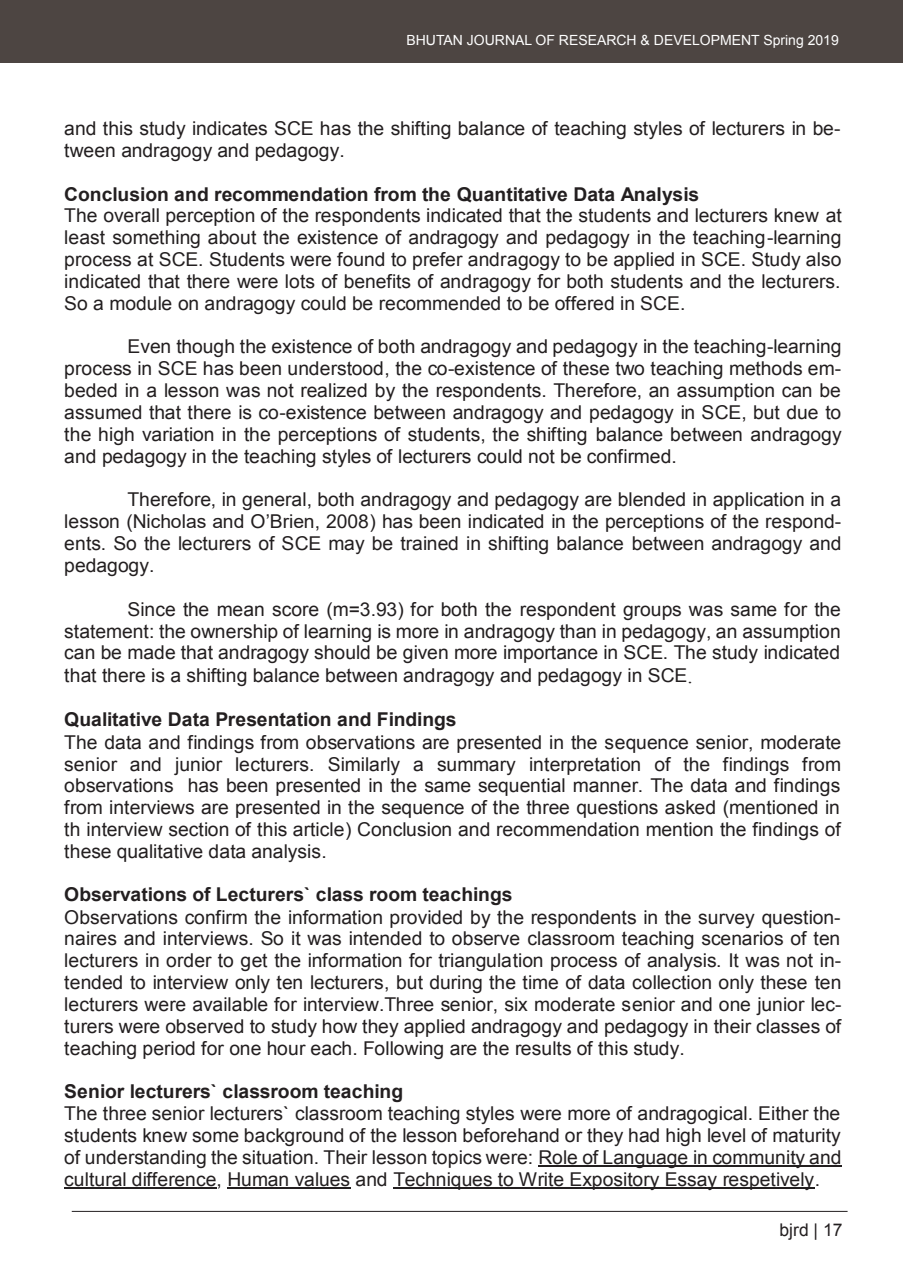
<style>
.page{position:relative;width:903px;height:1275px;background:#fff}
.page>*{position:absolute;margin:0;border:0;box-sizing:border-box;transform-origin:0 0}
.t1{font:19.07px/21.9px "Arial";color:#231f20;text-align:justify}
.t2{font:700 19.07px "Arial";color:#231f20}
.t3{font:17.5px "Arial";color:#231f20}
.t4{font:14px "Arial";color:#fff}
.s1{font-style:inherit}
.s2{font-family:"Times New Roman";font-size:20.65px}
</style>
<div class="page">
<div style="left:1px;top:1px;width:901px;height:62px;background:#4d4542"></div>
<hr style="left:72px;top:1211px;width:775px;height:1px;background:#231f20">
<hr style="left:0;top:1px;width:1px;height:62px;background:#4d4542">
<hr style="left:538px;top:1166px;width:304px;height:1px;background:#231f20">
<hr style="left:64px;top:1188px;width:152px;height:1px;background:#231f20">
<hr style="left:227px;top:1188px;width:123px;height:1px;background:#231f20">
<hr style="left:393px;top:1188px;width:422px;height:1px;background:#231f20">
<p class="t4" style="left:406px;top:31px;width:434px">BHUTAN JOURNAL OF RESEARCH &amp; DEVELOPMENT Spring 2019</p>
<p class="t1" style="left:64px;top:118px;width:778px">and this study indicates SCE has the shifting balance of teaching styles of lecturers in be&shy;tween andragogy and pedagogy.</p>
<p class="t2" style="left:64px;top:181px;width:636px">Conclusion and recommendation from the Quantitative Data Analysis</p>
<p class="t1" style="left:64px;top:205px;width:779px">The overall perception of the respondents indicated that the students and lecturers knew at least something about the existence of andragogy and pedagogy in the teaching-learning process at SCE. Students were found to prefer andragogy to be applied in SCE. Study also indicated that there were lots of benefits of andragogy for both students and the lecturers.<br>So a module on andragogy could be recommended to be offered in SCE.</p>
<p class="t1" style="left:64px;top:336px;width:779px;text-indent:63px">Even though the existence of both andragogy and pedagogy in the teaching-learning process in SCE has been understood, the co-existence of these two teaching methods em&shy;beded in a lesson was not realized by the respondents. Therefore, an assumption can be assumed that there is co-existence between andragogy and pedagogy in SCE, but due to the high variation in the perceptions of students, the shifting balance between andragogy and pedagogy in the teaching styles of lecturers could not be confirmed.</p>
<p class="t1" style="left:64px;top:489px;width:779px;text-indent:63px">Therefore, in general, both andragogy and pedagogy are blended in application in a lesson (<span class="s1">Nicholas and O’Brien, 2008</span>) has been indicated in the perceptions of the respond&shy;ents. So the lecturers of SCE may be trained in shifting balance between andragogy and pedagogy.</p>
<p class="t1" style="left:64px;top:598px;width:778px;text-indent:63px">Since the mean score (m=3.93) for both the respondent groups was same for the statement: the ownership of learning is more in andragogy than in pedagogy, an assumption can be made that andragogy should be given more importance in SCE. The study indicated that there is a shifting balance between andragogy and pedagogy in SCE<span class="s2">.</span></p>
<p class="t2" style="left:64px;top:707px;width:394px">Qualitative Data Presentation and Findings</p>
<p class="t1" style="left:64px;top:731px;width:778px">The data and findings from observations are presented in the sequence senior, moderate senior and junior lecturers. Similarly a summary interpretation of the findings from observations has been presented in the same sequential manner. The data and findings from interviews are presented in the sequence of the three questions asked (mentioned in th interview section of this article) Conclusion and recommendation mention the findings of these qualitative data analysis.</p>
<p class="t2" style="left:64px;top:882px;width:450px">Observations of Lecturers` class room teachings</p>
<p class="t1" style="left:64px;top:906px;width:779px">Observations confirm the information provided by the respondents in the survey question&shy;naires and interviews. So it was intended to observe classroom teaching scenarios of ten lecturers in order to get the information for triangulation process of analysis. It was not in&shy;tended to interview only ten lecturers, but during the time of data collection only these ten lecturers were available for interview.Three senior, six moderate senior and one junior lec&shy;turers were observed to study how they applied andragogy and pedagogy in their classes of teaching period for one hour each. Following are the results of this study.</p>
<p class="t2" style="left:64px;top:1078px;width:340px">Senior lecturers` classroom teaching</p>
<p class="t1" style="left:64px;top:1103px;width:778px">The three senior lecturers` classroom teaching styles were more of andragogical. Either the students knew some background of the lesson beforehand or they had high level of maturity of understanding the situation. Their lesson topics were: Role of Language in community and cultural difference, Human values and Techniques to Write Expository Essay respetively.</p>
<p class="t3" style="left:779px;top:1218px;width:64px">bjrd | 17</p>
</div>
